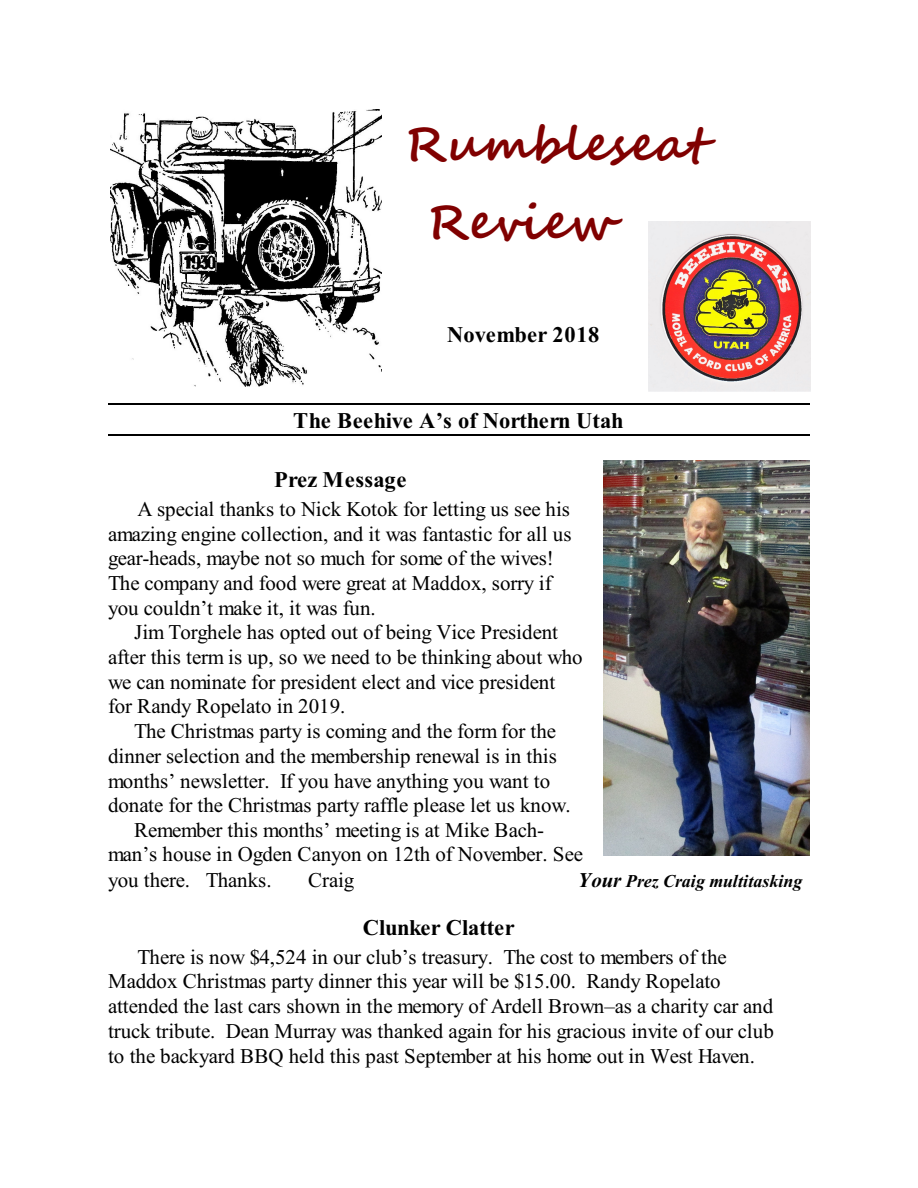
<style>
.page{position:relative;width:918px;height:1188px;background:#fff}
.page>*{position:absolute;margin:0;border:0;box-sizing:border-box;transform-origin:0 0}
.t1{font:700 48px/77.2px "Segoe Script";color:#800000}
.t2{font:700 22.5px "Times New Roman";letter-spacing:.005em;color:#000}
.t3{font:21px/24.8px "Times New Roman";color:#000}
.t4{font:italic 700 18px "Times New Roman";color:#000}
.s1{font-size:21px}
</style>
<div class="page">
<img style="left:111px;top:109px;width:270px;height:277px">
<img style="left:649px;top:222px;width:162px;height:169px">
<img style="left:604px;top:460px;width:205px;height:396px">
<hr style="left:108px;top:403px;width:702px;height:2px;background:#000">
<hr style="left:108px;top:434px;width:702px;height:2px;background:#000">
<h1 class="t1" style="left:427px;top:110px;width:280px;text-indent:-22px">Rumbleseat<br>Review</h1>
<p class="t2" style="left:447px;top:327px;width:154px">November 2018</p>
<p class="t2" style="left:293px;top:413px;width:332px">The Beehive A’s of Northern Utah</p>
<p class="t2" style="left:274px;top:472px;width:134px">Prez Message</p>
<p class="t3" style="left:108px;top:499px;width:465px;text-indent:30px">A special thanks to Nick Kotok for letting us see his amazing engine collection, and it was fantastic for all us gear-heads, maybe not so much for some of the wives!<br>The company and food were great at Maddox, sorry if you couldn’t make it, it was fun.</p>
<p class="t3" style="left:108px;top:622px;width:476px;text-indent:26px">Jim Torghele has opted out of being Vice President after this term is up, so we need to be thinking about who we can nominate for president elect and vice president for Randy Ropelato in 2019.</p>
<p class="t3" style="left:134px;top:721px;width:423px">The Christmas party is coming and the form for the</p>
<p class="t3" style="left:108px;top:745px;width:450px">dinner selection and the membership renewal is in this</p>
<p class="t3" style="left:108px;top:770px;width:444px">months’ newsletter. If you have anything you want to</p>
<p class="t3" style="left:108px;top:795px;width:464px">donate for the Christmas party raffle please let us know.</p>
<p class="t3" style="left:134px;top:820px;width:411px">Remember this months’ meeting is at Mike Bach-</p>
<p class="t3" style="left:108px;top:844px;width:477px">man’s house in Ogden Canyon on 12th of November. See</p>
<p class="t3" style="left:108px;top:869px;width:165px">you there. Thanks.</p>
<p class="t3" style="left:308px;top:869px;width:48px">Craig</p>
<p class="t4" style="left:578px;top:874px;width:226px"><span class="s1">Your</span> Prez Craig multitasking</p>
<p class="t2" style="left:363px;top:920px;width:153px">Clunker Clatter</p>
<p class="t3" style="left:108px;top:946px;width:667px;text-indent:30px">There is now $4,524 in our club’s treasury. The cost to members of the Maddox Christmas party dinner this year will be $15.00. Randy Ropelato attended the last cars shown in the memory of Ardell Brown–as a charity car and truck tribute. Dean Murray was thanked again for his gracious invite of our club to the backyard BBQ held this past September at his home out in West Haven.</p>
</div>
